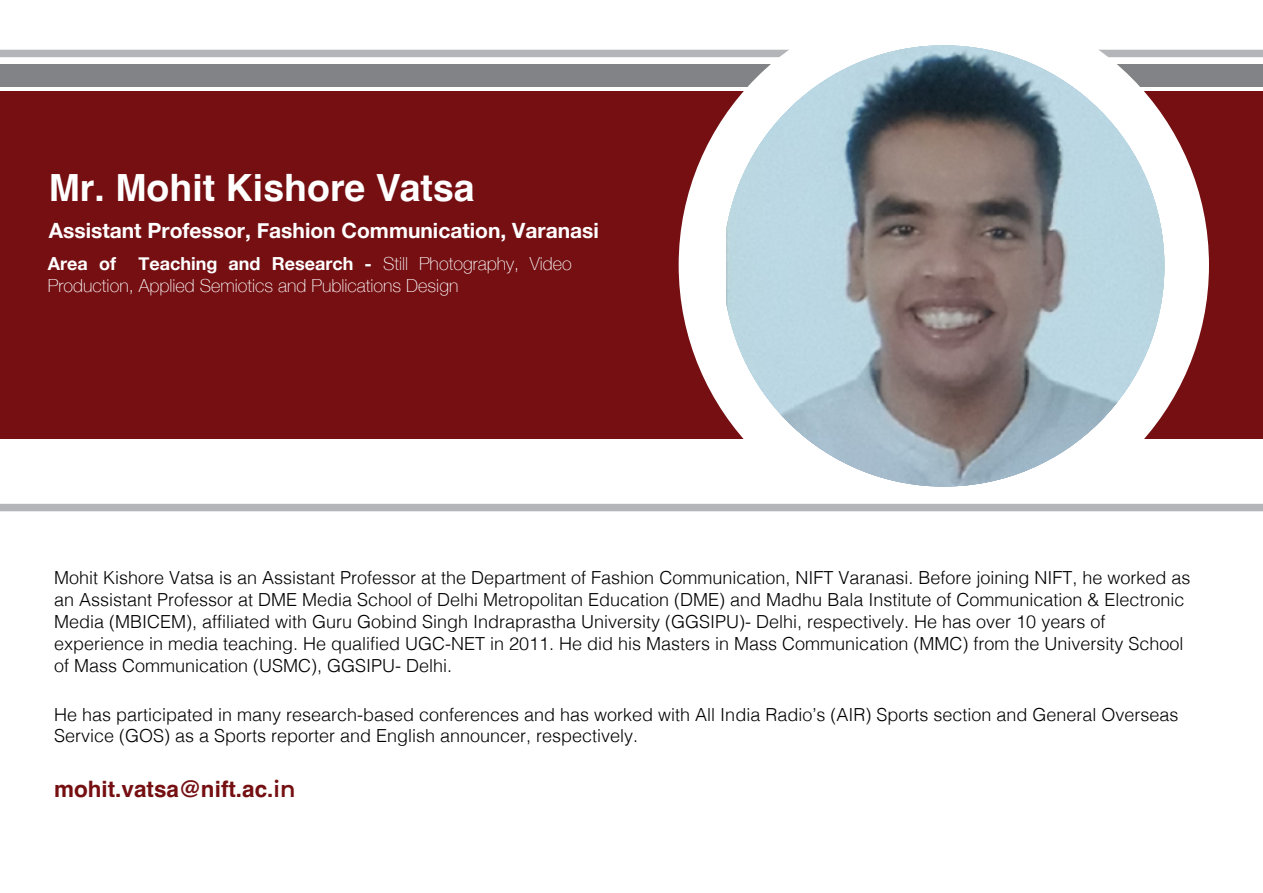
<style>
.page{position:relative;width:1263px;height:893px;background:#fff}
.page>*{position:absolute;margin:0;border:0;box-sizing:border-box;transform-origin:0 0}
.t1{font:700 37.5px "Helvetica";color:#fff}
.t2{font:700 22.5px "Helvetica";color:#750f12}
.t3{font:700 21px "Helvetica Neue";color:#fff}
.t4{font:300 18px/21.9px "Helvetica";color:#000}
.t5{font:100 18px/21.5px "Helvetica Neue";color:#fff}
.s1{font-weight:700}
.s2{font-family:"Montserrat";font-weight:600}
</style>
<div class="page">
<div style="left:0;top:50px;width:1263px;height:7px;background:#b3b5b8"></div>
<div style="left:0;top:91px;width:1263px;height:348px;background:#750f12"></div>
<div style="left:0;top:64px;width:1263px;height:22px;background:#818386"></div>
<div style="left:679px;top:0;width:530px;height:530px;background:#fff;border-radius:50%"></div>
<div style="left:0;top:504px;width:1263px;height:7px;background:#b3b5b8"></div>
<img style="left:726px;top:45px;width:438px;height:441px">
<h1 class="t1" style="left:49px;top:165px;width:428px">Mr. Mohit Kishore Vatsa</h1>
<p class="t3" style="left:49px;top:214px;width:552px">Assistant Professor, Fashion Communication, Varanasi</p>
<p class="t5" style="left:48px;top:252px;width:525px"><span class="s1">Area of Teaching and Research -</span> Still Photography, Video<br>Production, Applied Semiotics and Publications Design</p>
<p class="t4" style="left:54px;top:566px;width:1138px">Mohit Kishore Vatsa is an Assistant Professor at the Department of Fashion Communication, NIFT Varanasi. Before joining NIFT, he worked as an Assistant Professor at DME Media School of Delhi Metropolitan Education (DME) and Madhu Bala Institute of Communication &amp; Electronic Media (MBICEM), affiliated with Guru Gobind Singh Indraprastha University (GGSIPU)- Delhi, respectively. He has over 10 years of experience in media teaching. He qualified UGC-NET in 2011. He did his Masters in Mass Communication (MMC) from the University School of Mass Communication (USMC), GGSIPU- Delhi.</p>
<p class="t4" style="left:54px;top:702px;width:1126px">He has participated in many research-based conferences and has worked with All India Radio’s (AIR) Sports section and General Overseas<br>Service (GOS) as a Sports reporter and English announcer, respectively.</p>
<p class="t2" style="left:54px;top:775px;width:243px">mohit.vatsa@nift.ac.<span class="s2">in</span></p>
</div>
